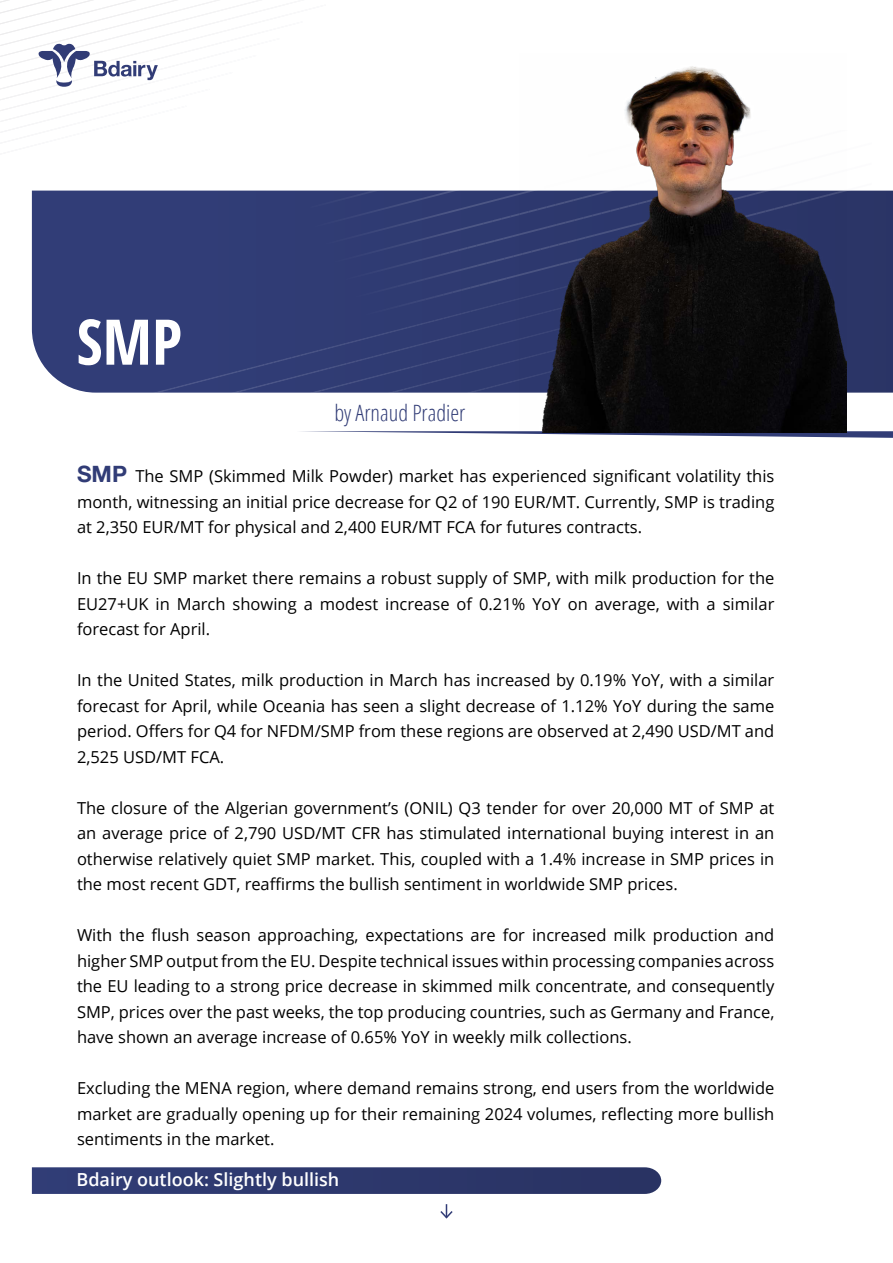
<style>
.page{position:relative;width:893px;height:1263px;background:#fff}
.page>*{position:absolute;margin:0;border:0;box-sizing:border-box;transform-origin:0 0}
.t1{font:700 condensed 63px "Open Sans";color:#fff}
.t2{font:300 condensed 22.5px "Open Sans";color:#313c76}
.t3{font:600 18px "Open Sans";color:#fff}
.t4{font:16.5px/25.5px "Open Sans";color:#000;text-align:justify}
.s1{font-family:"Helvetica Neue";font-weight:700;font-size:22.5px;color:#313c76}
</style>
<div class="page">
<svg style="left:0;top:5px;width:241px;height:16px"></svg>
<svg style="left:0;top:21px;width:202px;height:17px"></svg>
<svg style="left:440px;top:1204px;width:13px;height:15px"></svg>
<div style="left:872px;top:191px;width:21px;height:202px;background:#2b3566"></div>
<svg style="left:0;top:44px;width:872px;height:349px"></svg>
<svg style="left:301px;top:431px;width:592px;height:7px"></svg>
<img style="left:520px;top:53px;width:326px;height:379px">
<svg style="left:32px;top:1167px;width:629px;height:27px;background:#303b6f"></svg>
<h1 class="t1" style="left:77px;top:298px;width:107px">SMP</h1>
<h2 class="t2" style="left:334px;top:397px;width:133px">by Arnaud Pradier</h2>
<p class="t4" style="left:77px;top:463px;width:699px"><span class="s1">SMP</span> The SMP (Skimmed Milk Powder) market has experienced significant volatility this month, witnessing an initial price decrease for Q2 of 190 EUR/MT. Currently, SMP is trading at 2,350 EUR/MT for physical and 2,400 EUR/MT FCA for futures contracts.</p>
<p class="t4" style="left:77px;top:565px;width:699px">In the EU SMP market there remains a robust supply of SMP, with milk production for the EU27+UK in March showing a modest increase of 0.21% YoY on average, with a similar forecast for April.</p>
<p class="t4" style="left:77px;top:667px;width:699px">In the United States, milk production in March has increased by 0.19% YoY, with a similar forecast for April, while Oceania has seen a slight decrease of 1.12% YoY during the same period. Offers for Q4 for NFDM/SMP from these regions are observed at 2,490 USD/MT and 2,525 USD/MT FCA.</p>
<p class="t4" style="left:77px;top:794px;width:699px">The closure of the Algerian government’s (ONIL) Q3 tender for over 20,000 MT of SMP at an average price of 2,790 USD/MT CFR has stimulated international buying interest in an otherwise relatively quiet SMP market. This, coupled with a 1.4% increase in SMP prices in the most recent GDT, reaffirms the bullish sentiment in worldwide SMP prices.</p>
<p class="t4" style="left:77px;top:922px;width:699px">With the flush season approaching, expectations are for increased milk production and higher SMP output from the EU. Despite technical issues within processing companies across the EU leading to a strong price decrease in skimmed milk concentrate, and consequently SMP, prices over the past weeks, the top producing countries, such as Germany and France, have shown an average increase of 0.65% YoY in weekly milk collections.</p>
<p class="t4" style="left:77px;top:1075px;width:699px">Excluding the MENA region, where demand remains strong, end users from the worldwide market are gradually opening up for their remaining 2024 volumes, reflecting more bullish sentiments in the market.</p>
<p class="t3" style="left:77px;top:1167px;width:264px">Bdairy outlook: Slightly bullish</p>
</div>
